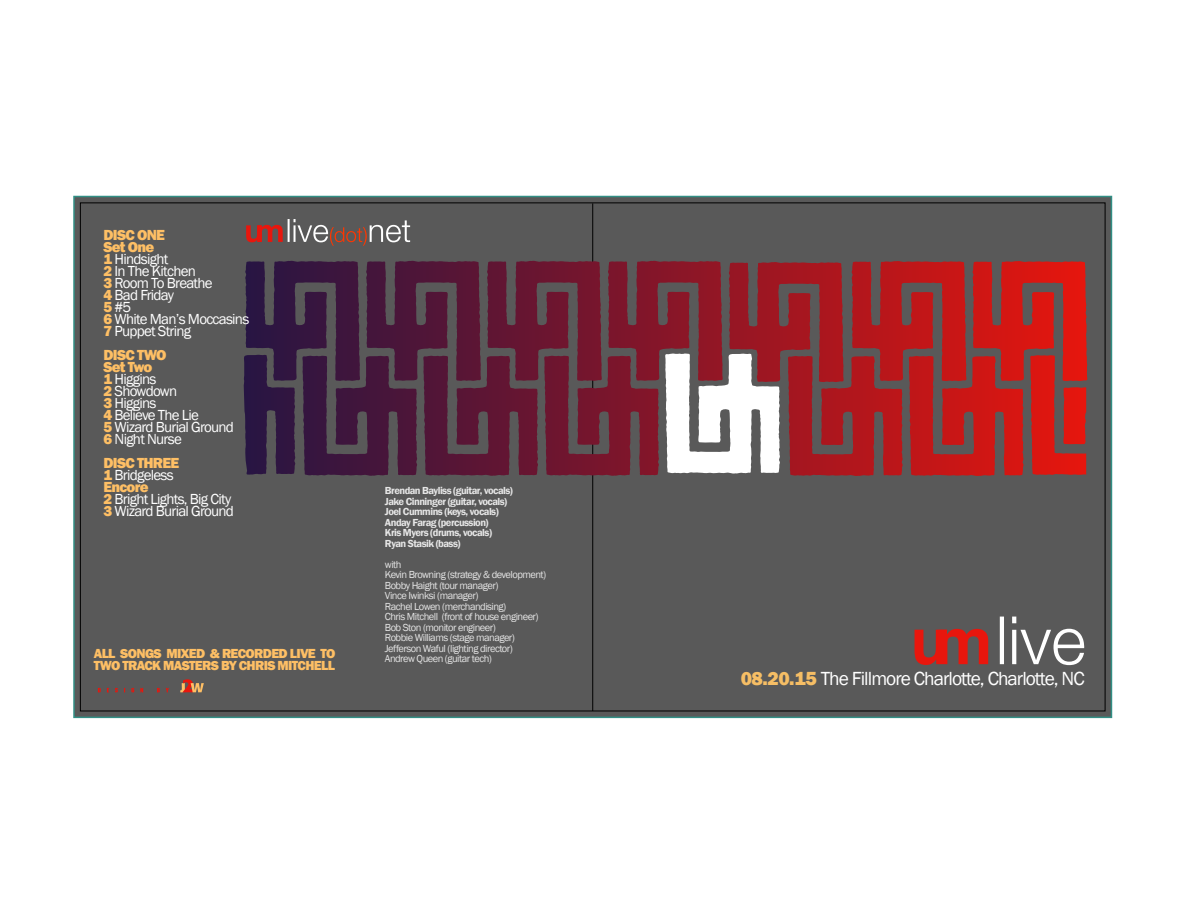
<style>
.page{position:relative;width:1188px;height:918px;background:#fff}
.page>*{position:absolute;margin:0;border:0;box-sizing:border-box;transform-origin:0 0}
.t1{font:19.5px "Franklin Gothic";letter-spacing:-.05em;color:#fff}
.t2{font:15px/12px "Franklin Gothic";letter-spacing:-.05em;color:#fff}
.t3{font:800 13.5px "Franklin Gothic";letter-spacing:-.05em;color:#febf65}
.t4{font:10.5px/10.5px "Franklin Gothic";letter-spacing:-.05em;color:#e6e6e6}
.t5{font:600 10.5px/10.5px "Franklin Gothic";letter-spacing:-.05em;color:#e6e6e6}
.s1{font-weight:800;color:#febf65}
.s2{font-weight:800;color:#f6be65}
</style>
<div class="page">
<svg style="left:73px;top:195px;width:1040px;height:524px;background:#5f7371"></svg>
<svg style="left:80px;top:202px;width:1025px;height:509px;background:#5e4e51"></svg>
<svg style="left:592px;top:203px;width:1px;height:508px"></svg>
<svg style="left:246px;top:225px;width:37px;height:17px"></svg>
<hr style="left:288px;top:219px;width:2px;height:23px;background:#fff">
<svg style="left:294px;top:219px;width:116px;height:27px;background:#776e6b"></svg>
<svg style="left:915px;top:629px;width:73px;height:36px;background:#ac312c"></svg>
<hr style="left:1000px;top:617px;width:4px;height:47px;background:#fff">
<svg style="left:1012px;top:630px;width:4px;height:34px"></svg>
<svg style="left:1012px;top:617px;width:4px;height:6px"></svg>
<svg style="left:1021px;top:629px;width:63px;height:36px"></svg>
<svg style="left:98px;top:688px;width:3px;height:4px"></svg>
<svg style="left:115px;top:688px;width:3px;height:4px"></svg>
<svg style="left:131px;top:688px;width:3px;height:4px"></svg>
<svg style="left:140px;top:688px;width:3px;height:4px"></svg>
<svg style="left:157px;top:688px;width:3px;height:4px"></svg>
<svg style="left:166px;top:688px;width:3px;height:4px"></svg>
<svg style="left:180px;top:679px;width:24px;height:13px"></svg>
<svg style="left:244px;top:354px;width:842px;height:121px;background:#843d49"></svg>
<h2 class="t2" style="left:104px;top:229px;width:147px"><span class="s1">DISC ONE<br>Set One<br>1</span> Hindsight<br><span class="s1">2</span> In The Kitchen<br><span class="s1">3</span> Room To Breathe<br><span class="s1">4</span> Bad Friday<br><span class="s1">5</span>#5<br><span class="s1">6</span> White Man’s Moccasins<br><span class="s1">7</span> Puppet String</h2>
<h2 class="t2" style="left:104px;top:349px;width:132px"><span class="s1">DISC TWO<br>Set Two<br>1</span> Higgins<br><span class="s1">2</span> Showdown<br><span class="s1">3</span> Higgins<br><span class="s1">4</span> Believe The Lie<br><span class="s1">5</span> Wizard Burial Ground<br><span class="s1">6</span> Night Nurse</h2>
<h2 class="t2" style="left:104px;top:457px;width:132px"><span class="s1">DISC THREE<br>1</span> Bridgeless<br><span class="s1">Encore<br>2</span> Bright Lights, Big City<br><span class="s1">3</span> Wizard Burial Ground</h2>
<p class="t3" style="left:94px;top:645px;width:243px">ALL SONGS MIXED &amp; RECORDED LIVE TO</p>
<p class="t3" style="left:94px;top:657px;width:243px">TWO TRACK MASTERS BY CHRIS MITCHELL</p>
<p class="t5" style="left:385px;top:486px;width:130px">Brendan Bayliss (guitar, vocals)<br>Jake Cinninger (guitar, vocals)<br>Joel Cummins (keys, vocals)<br>Anday Farag (percussion)<br>Kris Myers (drums, vocals)<br>Ryan Stasik (bass)</p>
<p class="t4" style="left:385px;top:559px;width:163px">with<br>Kevin Browning (strategy &amp; development)<br>Bobby Haight (tour manager)<br>Vince Iwinksi (manager)<br>Rachel Lowen (merchandising)<br>Chris Mitchell (front of house engineer)<br>Bob Ston (monitor engineer)<br>Robbie Williams (stage manager)<br>Jefferson Waful (lighting director)</p>
<p class="t4" style="left:385px;top:654px;width:109px">Andrew Queen (guitar tech)</p>
<h1 class="t1" style="left:741px;top:667px;width:346px"><span class="s2">08.20.15</span> The Fillmore Charlotte, Charlotte, NC</h1>
</div>
